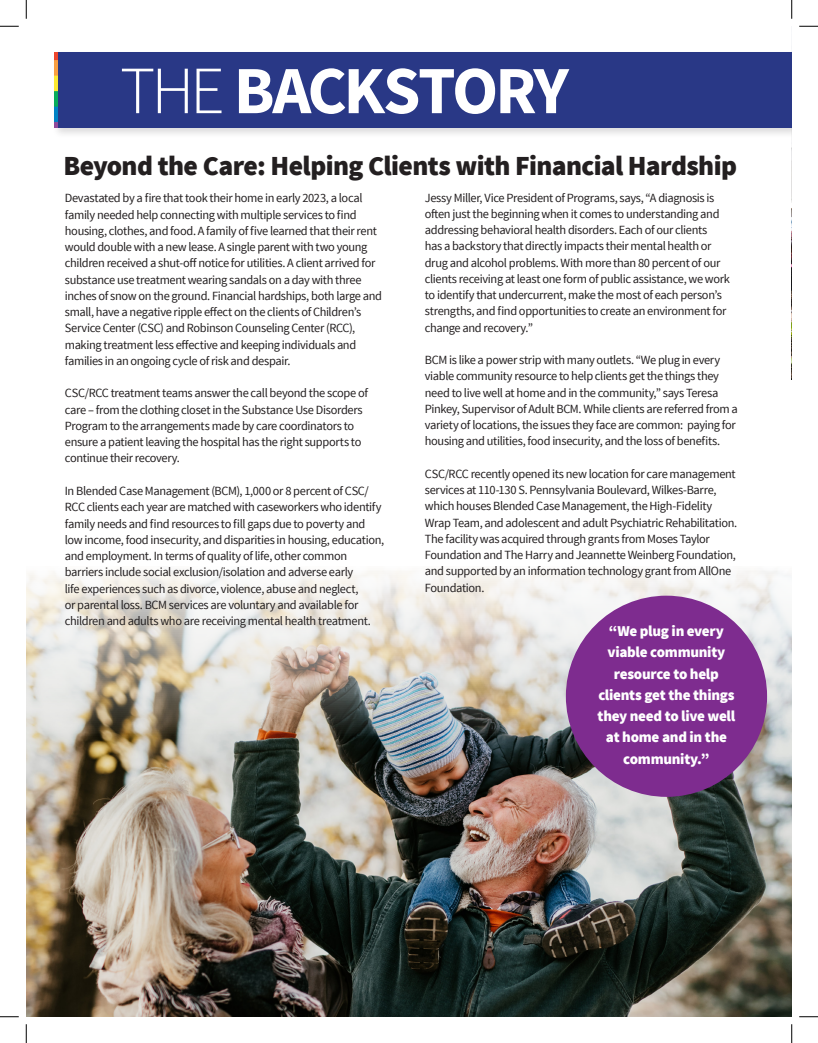
<style>
.page{position:relative;width:818px;height:1043px;background:#fff}
.page>*{position:absolute;margin:0;border:0;box-sizing:border-box;transform-origin:0 0}
.t1{font:700 67.5px "Source Sans Pro";letter-spacing:-.045em;color:#fff}
.t2{font:900 27.5px "Source Sans Pro";letter-spacing:-.02em;color:#231f20}
.t3{font:900 15px/21.2px "Source Sans Pro";letter-spacing:-.02em;color:#fff;text-align:center}
.t4{font:12.5px/16.2px "Source Sans Pro";letter-spacing:-.03em;color:#231f20}
.s1{font-weight:300}
</style>
<div class="page">
<img style="left:26px;top:571px;width:765px;height:445px">
<img style="left:791px;top:46px;width:1px;height:333px">
<div style="left:51px;top:50px;width:740px;height:88px;background:#231f20;opacity:.16"></div>
<div style="left:54px;top:53px;width:737px;height:75px;background:#293886"></div>
<img style="left:54px;top:53px;width:3px;height:75px">
<div style="left:566px;top:595px;width:201px;height:201px;background:#7e2c8f;border-radius:50%"></div>
<svg style="left:0;top:25px;width:19px;height:2px"></svg>
<svg style="left:799px;top:25px;width:19px;height:2px"></svg>
<svg style="left:0;top:1016px;width:19px;height:1px"></svg>
<svg style="left:799px;top:1016px;width:19px;height:1px"></svg>
<svg style="left:25px;top:0;width:2px;height:19px"></svg>
<svg style="left:25px;top:1024px;width:2px;height:18px"></svg>
<svg style="left:791px;top:0;width:1px;height:19px"></svg>
<svg style="left:791px;top:1024px;width:1px;height:18px"></svg>
<p class="t1" style="left:120px;top:47px;width:450px"><span class="s1">THE</span> BACKSTORY</p>
<p class="t2" style="left:63px;top:147px;width:675px">Beyond the Care: Helping Clients with Financial Hardship</p>
<p class="t4" style="left:65px;top:190px;width:319px">Devastated by a fire that took their home in early 2023, a local family needed help connecting with multiple services to find housing, clothes, and food. A family of five learned that their rent would double with a new lease. A single parent with two young children received a shut-off notice for utilities. A client arrived for substance use treatment wearing sandals on a day with three inches of snow on the ground. Financial hardships, both large and small, have a negative ripple effect on the clients of Children’s Service Center (CSC) and Robinson Counseling Center (RCC), making treatment less effective and keeping individuals and families in an ongoing cycle of risk and despair.</p>
<p class="t4" style="left:65px;top:385px;width:305px">CSC/RCC treatment teams answer the call beyond the scope of care – from the clothing closet in the Substance Use Disorders Program to the arrangements made by care coordinators to ensure a patient leaving the hospital has the right supports to continue their recovery.</p>
<p class="t4" style="left:65px;top:483px;width:321px">In Blended Case Management (BCM), 1,000 or 8 percent of CSC/ RCC clients each year are matched with caseworkers who identify family needs and find resources to fill gaps due to poverty and low income, food insecurity, and disparities in housing, education, and employment. In terms of quality of life, other common barriers include social exclusion/isolation and adverse early<br>life experiences such as divorce, violence, abuse and neglect,<br>or parental loss. BCM services are voluntary and available for children and adults who are receiving mental health treatment.</p>
<p class="t4" style="left:425px;top:189px;width:307px">Jessy Miller, Vice President of Programs, says, “A diagnosis is often just the beginning when it comes to understanding and addressing behavioral health disorders. Each of our clients<br>has a backstory that directly impacts their mental health or drug and alcohol problems. With more than 80 percent of our clients receiving at least one form of public assistance, we work to identify that undercurrent, make the most of each person’s strengths, and find opportunities to create an environment for change and recovery.”</p>
<p class="t4" style="left:425px;top:352px;width:314px">BCM is like a power strip with many outlets. “We plug in every viable community resource to help clients get the things they need to live well at home and in the community,” says Teresa Pinkey, Supervisor of Adult BCM. While clients are referred from a variety of locations, the issues they face are common: paying for housing and utilities, food insecurity, and the loss of benefits.</p>
<p class="t4" style="left:425px;top:466px;width:314px">CSC/RCC recently opened its new location for care management services at 110-130 S. Pennsylvania Boulevard, Wilkes-Barre, which houses Blended Case Management, the High-Fidelity Wrap Team, and adolescent and adult Psychiatric Rehabilitation.<br>The facility was acquired through grants from Moses Taylor Foundation and The Harry and Jeannette Weinberg Foundation, and supported by an information technology grant from AllOne Foundation.</p>
<p class="t3" style="left:597px;top:621px;width:139px">“We plug in every viable community resource to help clients get the things they need to live well at home and in the community.”</p>
</div>
